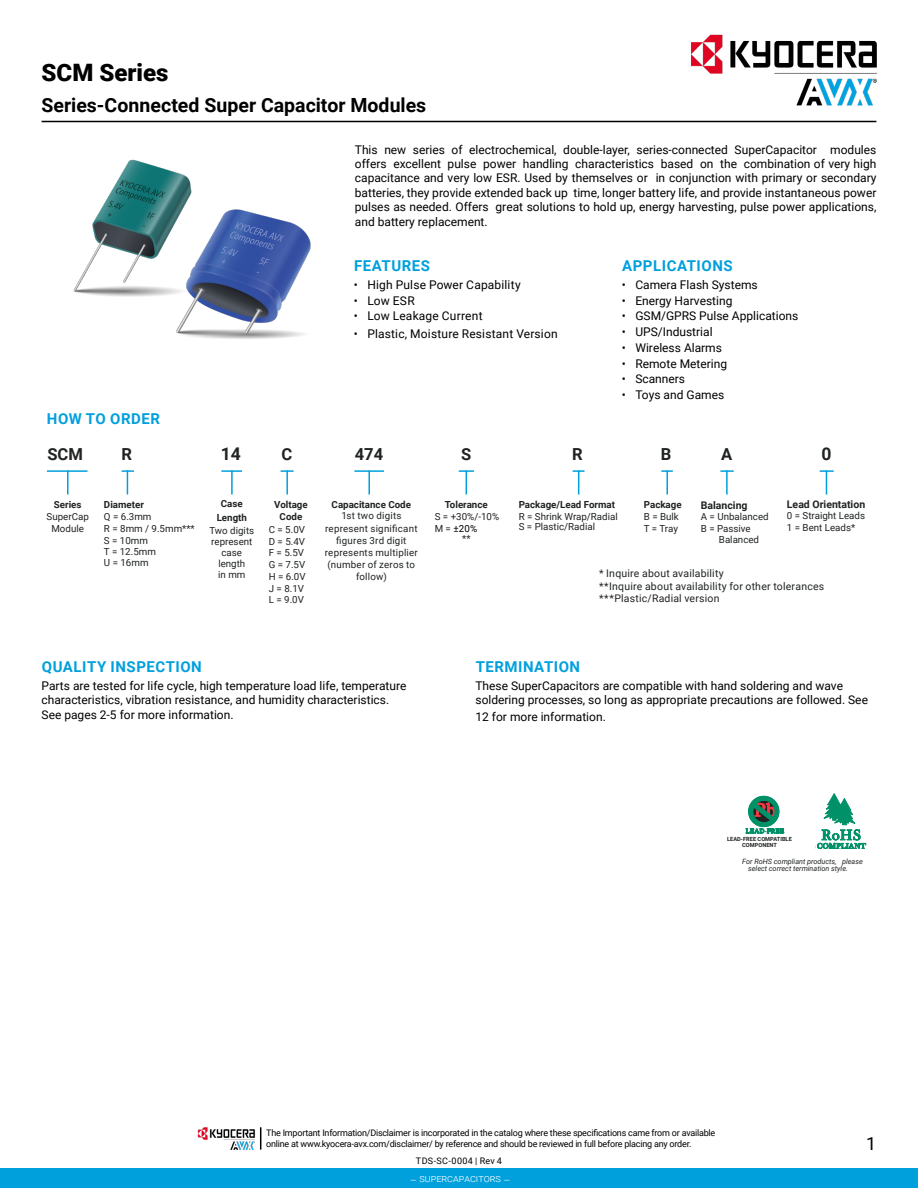
<style>
.page{position:relative;width:918px;height:1188px;background:#fff}
.page>*{position:absolute;margin:0;border:0;box-sizing:border-box;transform-origin:0 0}
.t1{font:900 24px "Roboto";color:#000}
.t2{font:700 19.5px "Roboto";color:#000}
.t3{font:18px "Roboto";color:#000}
.t4{font:700 17.55px "Roboto";color:#202323}
.t5{font:700 16.5px "Roboto";color:#202323}
.t6{font:700 15px "Roboto";letter-spacing:.035em;color:#00a0dd}
.t7{font:12px/14.4px "Roboto";color:#000}
.t8{font:10.5px/12.6px "Roboto";letter-spacing:.02em;color:#202323}
.t9{font:700 10.5px "Roboto";color:#202323}
.t10{font:300 10.5px "Roboto";color:#fff}
.t11{font:9.75px/11.7px "Roboto";color:#202323}
.t12{font:9.75px/12.1px "Roboto";letter-spacing:.02em;color:#202323;text-align:center}
.t13{font:700 9.75px/13.5px "Roboto";color:#202323;text-align:center}
.t14{font:9px/10.8px "Roboto";letter-spacing:-.025em;color:#000}
.t15{font:9px "Roboto";letter-spacing:.035em;color:#000}
.t16{font:italic 7.2px/7.2px "Roboto";color:#202323}
.t17{font:700 5.7px/5.7px "Roboto";color:#202323;text-align:center}
.s1{color:#000}
</style>
<div class="page">
<hr style="left:42px;top:121px;width:834px;height:1px;background:#000">
<hr style="left:47px;top:470px;width:41px;height:2px;background:#00a0dd">
<hr style="left:67px;top:470px;width:2px;height:25px;background:#00a0dd">
<svg style="left:122px;top:470px;width:12px;height:25px"></svg>
<svg style="left:281px;top:470px;width:13px;height:2px"></svg>
<hr style="left:286px;top:470px;width:2px;height:25px;background:#00a0dd">
<hr style="left:354px;top:470px;width:30px;height:2px;background:#00a0dd">
<hr style="left:368px;top:470px;width:2px;height:25px;background:#00a0dd">
<svg style="left:459px;top:470px;width:15px;height:25px"></svg>
<svg style="left:573px;top:470px;width:12px;height:25px"></svg>
<svg style="left:661px;top:470px;width:12px;height:2px"></svg>
<hr style="left:666px;top:470px;width:2px;height:25px;background:#00a0dd">
<svg style="left:720px;top:470px;width:14px;height:2px"></svg>
<hr style="left:726px;top:470px;width:2px;height:25px;background:#00a0dd">
<svg style="left:746px;top:796px;width:38px;height:37px"></svg>
<hr style="left:221px;top:470px;width:21px;height:2px;background:#00a0dd">
<hr style="left:231px;top:470px;width:2px;height:25px;background:#00a0dd">
<svg style="left:820px;top:470px;width:14px;height:25px"></svg>
<svg style="left:815px;top:793px;width:52px;height:57px"></svg>
<img style="left:176px;top:209px;width:135px;height:130px">
<img style="left:73px;top:159px;width:136px;height:147px">
<img style="left:669px;top:34px;width:208px;height:87px">
<div style="left:0;top:1169px;width:918px;height:19px;background:#00a0dd"></div>
<img style="left:198px;top:1127px;width:57px;height:23px">
<svg style="left:260px;top:1127px;width:1px;height:23px"></svg>
<h1 class="t1" style="left:42px;top:55px;width:128px">SCM Series</h1>
<h2 class="t2" style="left:42px;top:92px;width:386px">Series-Connected Super Capacitor Modules</h2>
<p class="t7" style="left:355px;top:142px;width:523px;text-align:justify">This new series of electrochemical, double-layer, series-connected SuperCapacitor modules offers excellent pulse power handling characteristics based on the combination of very high capacitance and very low ESR. Used by themselves or in conjunction with primary or secondary batteries, they provide extended back up time, longer battery life, and provide instantaneous power pulses as needed. Offers great solutions to hold up, energy harvesting, pulse power applications, and battery replacement.</p>
<p class="t6" style="left:354px;top:255px;width:77px">FEATURES</p>
<p class="t7" style="left:354px;top:277px;width:168px">• High Pulse Power Capability</p>
<p class="t7" style="left:354px;top:293px;width:62px">• Low ESR</p>
<p class="t7" style="left:354px;top:308px;width:130px">• Low Leakage Current</p>
<p class="t7" style="left:354px;top:326px;width:205px">• Plastic, Moisture Resistant Version</p>
<p class="t6" style="left:622px;top:255px;width:112px">APPLICATIONS</p>
<p class="t7" style="left:622px;top:277px;width:137px">• Camera Flash Systems</p>
<p class="t7" style="left:622px;top:293px;width:112px">• Energy Harvesting</p>
<p class="t7" style="left:622px;top:308px;width:178px">• GSM/GPRS Pulse Applications</p>
<p class="t7" style="left:622px;top:324px;width:92px">• UPS/Industrial</p>
<p class="t7" style="left:622px;top:340px;width:102px">• Wireless Alarms</p>
<p class="t7" style="left:622px;top:356px;width:107px">• Remote Metering</p>
<p class="t7" style="left:622px;top:371px;width:65px">• Scanners</p>
<p class="t7" style="left:622px;top:387px;width:104px">• Toys and Games</p>
<p class="t6" style="left:47px;top:409px;width:114px">HOW TO ORDER</p>
<h3 class="t5" style="left:47px;top:442px;width:37px">SCM</h3>
<h3 class="t5" style="left:121px;top:442px;width:12px">R</h3>
<p class="t13" style="left:54px;top:497px;width:29px">Series</p>
<p class="t11" style="left:47px;top:510px;width:44px;text-align:center">SuperCap<br>Module</p>
<p class="t13" style="left:104px;top:497px;width:41px">Diameter</p>
<p class="t11" style="left:104px;top:510px;width:92px">Q = 6.3mm<br>R = 8mm / 9.5mm***<br>S = 10mm<br>T = 12.5mm</p>
<p class="t11" style="left:104px;top:556px;width:46px">U = 16mm</p>
<h3 class="t4" style="left:221px;top:442px;width:22px">14</h3>
<p class="t13" style="left:217px;top:497px;width:32px">Case<br>Length</p>
<p class="t11" style="left:209px;top:525px;width:46px;line-height:10.9px;text-align:center">Two digits represent case length<br>in mm</p>
<h3 class="t5" style="left:282px;top:442px;width:12px">C</h3>
<p class="t13" style="left:274px;top:498px;width:35px;line-height:11.9px">Voltage<br>Code</p>
<p class="t11" style="left:269px;top:523px;width:38px">C = 5.0V<br>D = 5.4V<br>F = 5.5V<br>G = 7.5V<br>H = 6.0V<br>J = 8.1V<br>L = 9.0V</p>
<h3 class="t5" style="left:355px;top:442px;width:30px">474</h3>
<p class="t13" style="left:332px;top:497px;width:81px">Capacitance Code</p>
<p class="t12" style="left:325px;top:509px;width:95px">1st two digits represent significant figures 3rd digit represents multiplier (number of zeros to follow)</p>
<h3 class="t5" style="left:461px;top:442px;width:12px">S</h3>
<p class="t13" style="left:445px;top:497px;width:44px">Tolerance</p>
<p class="t11" style="left:435px;top:510px;width:66px">S = +30%/-10%<br>M = <span class="s1">±20%</span></p>
<p class="t11" style="left:462px;top:532px;width:10px">**</p>
<h3 class="t5" style="left:572px;top:442px;width:12px">R</h3>
<p class="t13" style="left:519px;top:497px;width:98px">Package/Lead Format</p>
<p class="t11" style="left:519px;top:511px;width:101px;line-height:10.4px">R = Shrink Wrap/Radial<br>S = Plastic/Radial</p>
<h3 class="t5" style="left:661px;top:442px;width:12px">B</h3>
<p class="t13" style="left:644px;top:497px;width:39px">Package</p>
<p class="t11" style="left:644px;top:510px;width:37px">B = Bulk<br>T = Tray</p>
<h3 class="t5" style="left:721px;top:442px;width:13px">A</h3>
<p class="t9" style="left:701px;top:497px;width:48px">Balancing</p>
<p class="t11" style="left:701px;top:511px;width:69px">A = Unbalanced<br>B = Passive</p>
<p class="t11" style="left:719px;top:533px;width:42px">Balanced</p>
<h3 class="t4" style="left:822px;top:442px;width:12px">0</h3>
<p class="t9" style="left:787px;top:497px;width:80px">Lead Orientation</p>
<p class="t11" style="left:787px;top:508px;width:80px;line-height:12.6px">0 = Straight Leads<br>1 = Bent Leads*</p>
<p class="t8" style="left:599px;top:567px;width:227px">* Inquire about availability<br>**Inquire about availability for other tolerances ***Plastic/Radial version</p>
<p class="t6" style="left:42px;top:656px;width:162px">QUALITY INSPECTION</p>
<p class="t7" style="left:42px;top:678px;width:366px">Parts are tested for life cycle, high temperature load life, temperature characteristics, vibration resistance, and humidity characteristics.<br>See pages 2-5 for more information.</p>
<p class="t6" style="left:476px;top:656px;width:106px">TERMINATION</p>
<p class="t7" style="left:476px;top:678px;width:394px">These SuperCapacitors are compatible with hand soldering and wave soldering processes, so long as appropriate precautions are followed. See</p>
<p class="t7" style="left:476px;top:709px;width:132px">12 for more information.</p>
<p class="t17" style="left:727px;top:836px;width:66px">LEAD-FREE COMPATIBLE<br>COMPONENT</p>
<p class="t16" style="left:748px;top:858px;width:116px;text-indent:-6px">For RoHS compliant products, please select correct termination style.</p>
<p class="t14" style="left:266px;top:1127px;width:451px">The Important Information/Disclaimer is incorporated in the catalog where these specifications came from or available online at www.kyocera-avx.com/disclaimer/ by reference and should be reviewed in full before placing any order.</p>
<p class="t15" style="left:416px;top:1155px;width:88px">TDS-SC-0004 | Rev 4</p>
<p class="t10" style="left:410px;top:1171px;width:102px">– supercapacitors –</p>
<h3 class="t3" style="left:866px;top:1131px;width:12px">1</h3>
</div>
